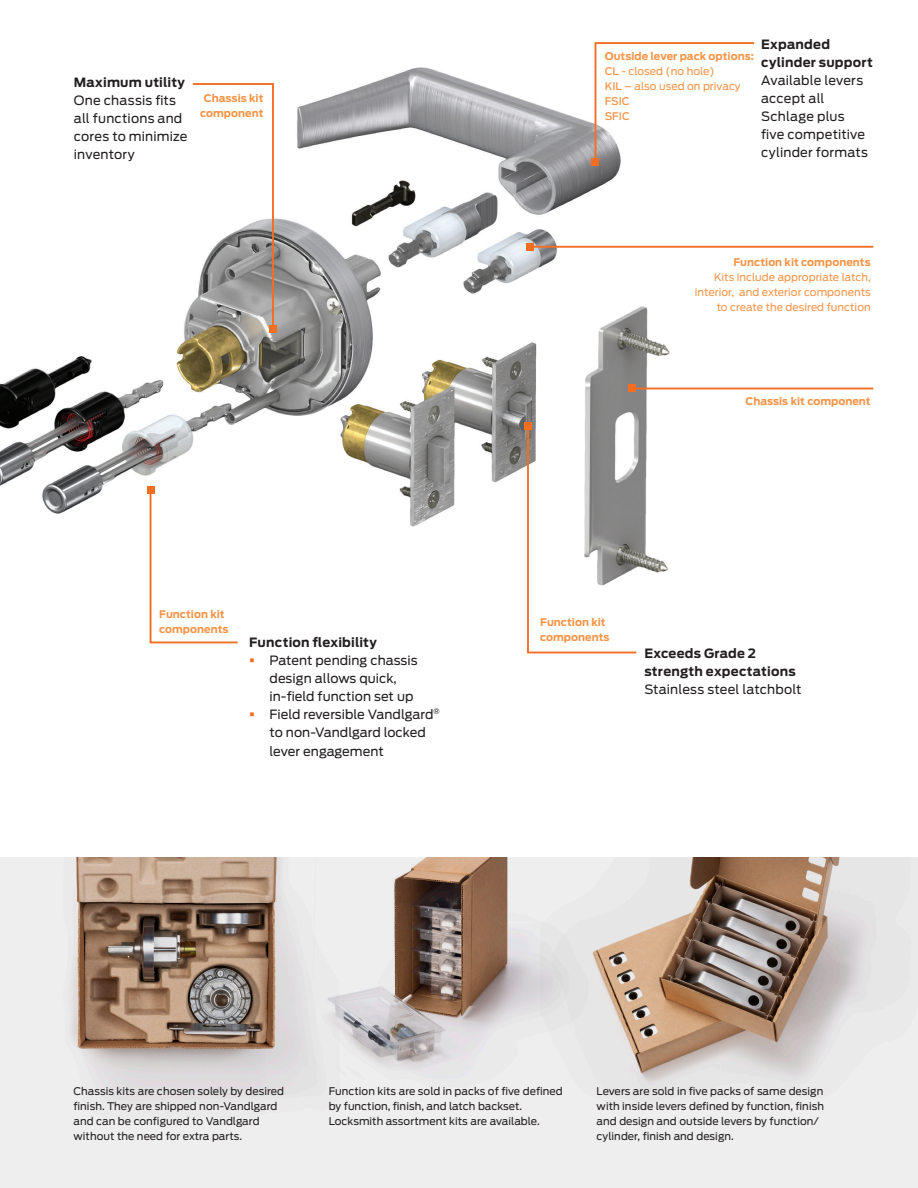
<style>
.page{position:relative;width:918px;height:1188px;background:#fff}
.page>*{position:absolute;margin:0;border:0;box-sizing:border-box;transform-origin:0 0}
.Body_text_8_5_12pt{font:12.75px/18px "Antenna";letter-spacing:.005em;color:#231f20}
.Body_subhead_8_5_13p{font:700 12.75px/18px "Antenna";letter-spacing:.015em;color:#231f20}
.Body_subhead_8_5_12p{font:700 12.75px/18px "Antenna";letter-spacing:.02em;color:#231f20}
.Caption_7_10pt_-_Bla{font:10.5px/15px "Antenna";letter-spacing:.005em;color:#231f20}
.Caption_7_10pt{font:700 10.5px/15px "Antenna";letter-spacing:.005em;color:#f79447}
.Caption_7_10pt-2{font:10.5px/15px "Antenna";letter-spacing:.005em;color:#f79447;text-align:right}
.Caption_7_10pt-3{font:500 10.5px "Antenna";letter-spacing:.005em;color:#f79447}
.s1{font-weight:500}
</style>
<div class="page">
<img style="left:0;top:67px;width:712px;height:506px">
<div style="left:0;top:857px;width:918px;height:331px;background:#eeeeef"></div>
<svg style="left:594px;top:42px;width:161px;height:122px"></svg>
<div style="left:592px;top:158px;width:7px;height:8px;background:#f36e21"></div>
<svg style="left:149px;top:488px;width:91px;height:156px"></svg>
<div style="left:147px;top:486px;width:7px;height:8px;background:#f36e21"></div>
<svg style="left:526px;top:424px;width:112px;height:230px"></svg>
<div style="left:524px;top:422px;width:8px;height:8px;background:#f36e21"></div>
<hr style="left:530px;top:246px;width:343px;height:2px;background:#f36e21">
<div style="left:526px;top:243px;width:8px;height:7px;background:#f36e21"></div>
<hr style="left:632px;top:388px;width:241px;height:1px;background:#f36e21">
<div style="left:629px;top:385px;width:7px;height:7px;background:#f36e21"></div>
<svg style="left:191px;top:82px;width:84px;height:249px"></svg>
<div style="left:269px;top:326px;width:8px;height:7px;background:#f36e21"></div>
<img style="left:70px;top:857px;width:184px;height:244px">
<img style="left:254px;top:857px;width:286px;height:241px">
<img style="left:540px;top:857px;width:336px;height:238px">
<p class="Body_subhead_8_5_13p" style="left:74px;top:74px;width:113px">Maximum utility</p>
<p class="Body_text_8_5_12pt" style="left:74px;top:92px;width:115px">One chassis fits all functions and cores to minimize inventory</p>
<p class="Caption_7_10pt" style="left:200px;top:91px;width:65px;text-align:center">Chassis kit component</p>
<p class="Caption_7_10pt" style="left:159px;top:607px;width:71px">Function kit components</p>
<p class="Body_subhead_8_5_12p" style="left:249px;top:633px;width:129px">Function flexibility</p>
<p class="Body_text_8_5_12pt" style="left:270px;top:651px;width:150px">Patent pending chassis design allows quick, in-field function set up</p>
<p class="Body_text_8_5_12pt" style="left:270px;top:705px;width:172px">Field reversible Vandlgard<sup>® </sup>to non-Vandlgard locked</p>
<p class="Body_text_8_5_12pt" style="left:270px;top:742px;width:116px">lever engagement</p>
<p class="Caption_7_10pt" style="left:605px;top:49px;width:151px">Outside lever pack options:</p>
<p class="Caption_7_10pt-2" style="left:605px;top:64px;width:111px"><span class="s1">CL</span> - closed (no hole)</p>
<p class="Caption_7_10pt-2" style="left:605px;top:79px;width:138px"><span class="s1">KIL</span> – also used on privacy</p>
<p class="Caption_7_10pt-3" style="left:605px;top:94px;width:27px">FSIC</p>
<p class="Caption_7_10pt-3" style="left:605px;top:109px;width:27px">SFIC</p>
<p class="Body_subhead_8_5_12p" style="left:761px;top:36px;width:113px">Expanded cylinder support</p>
<p class="Body_text_8_5_12pt" style="left:761px;top:71px;width:108px">Available levers accept all<br>Schlage plus five competitive cylinder formats</p>
<p class="Caption_7_10pt" style="left:733px;top:255px;width:139px">Function kit components</p>
<p class="Caption_7_10pt-2" style="left:695px;top:269px;width:177px">Kits include appropriate latch, interior, and exterior components</p>
<p class="Caption_7_10pt-2" style="left:717px;top:299px;width:156px">to create the desired function</p>
<p class="Caption_7_10pt" style="left:745px;top:394px;width:127px">Chassis kit component</p>
<p class="Caption_7_10pt" style="left:540px;top:614px;width:71px">Function kit components</p>
<p class="Body_subhead_8_5_13p" style="left:644px;top:644px;width:153px">Exceeds Grade 2 strength expectations</p>
<p class="Body_text_8_5_12pt" style="left:644px;top:680px;width:159px">Stainless steel latchbolt</p>
<p class="Caption_7_10pt_-_Bla" style="left:74px;top:1084px;width:212px">Chassis kits are chosen solely by desired finish. They are shipped non-Vandlgard and can be configured to Vandlgard without the need for extra parts.</p>
<p class="Caption_7_10pt_-_Bla" style="left:329px;top:1084px;width:235px">Function kits are sold in packs of five defined by function, finish, and latch backset.<br>Locksmith assortment kits are available.</p>
<p class="Caption_7_10pt_-_Bla" style="left:597px;top:1084px;width:229px">Levers are sold in five packs of same design with inside levers defined by function, finish and design and outside levers by function/ cylinder, finish and design.</p>
</div>
